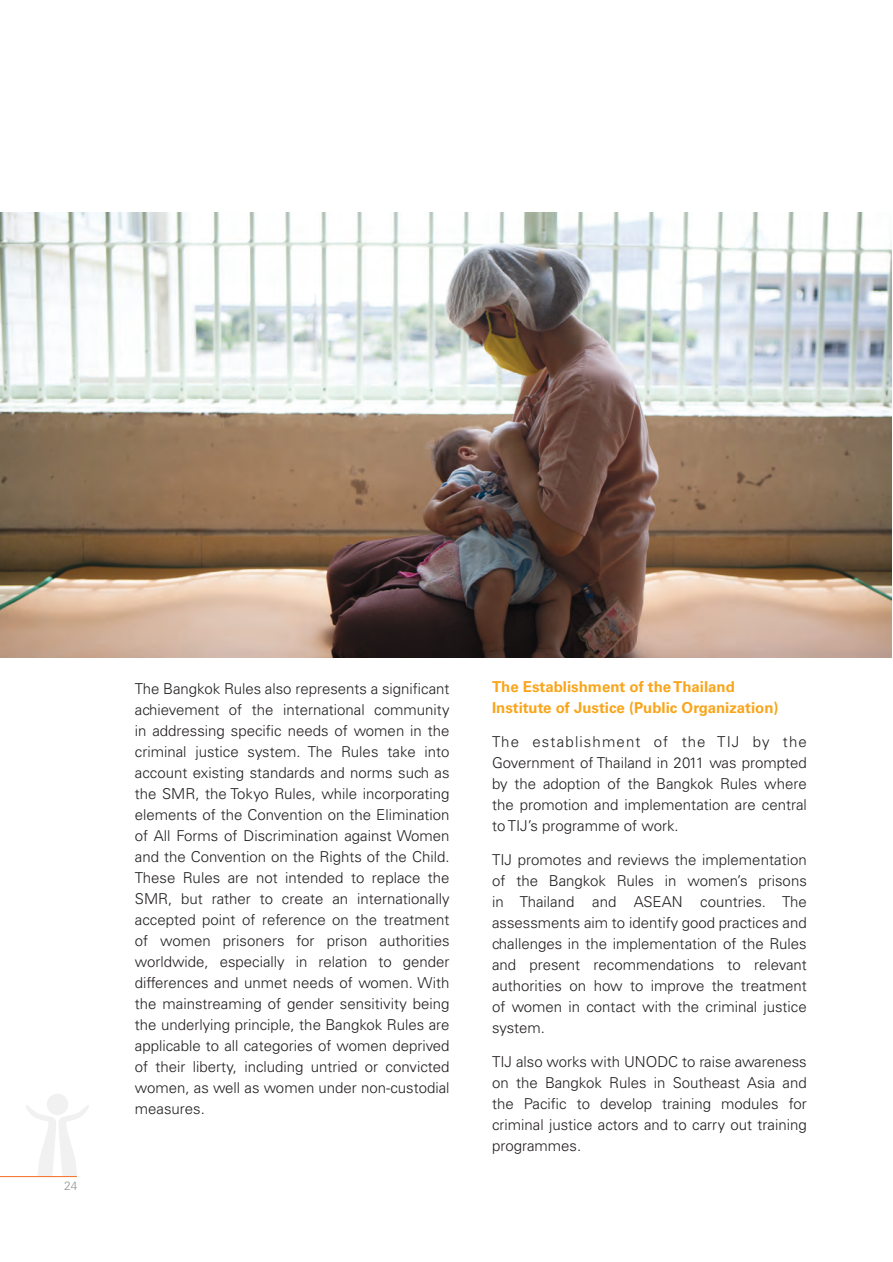
<style>
.page{position:relative;width:893px;height:1262px;background:#fff}
.page>*{position:absolute;margin:0;border:0;box-sizing:border-box;transform-origin:0 0}
.t1{font:300 15px/21px "Univers";color:#231f20;text-align:justify}
.t2{font:700 15px/21px "Univers";color:#f9a51b}
.t3{font:300 12px "Univers";color:#939598}
</style>
<div class="page">
<svg style="left:26px;top:1105px;width:63px;height:71px"></svg>
<div style="left:47px;top:1094px;width:21px;height:21px;background:#f1f1f2;border-radius:50%"></div>
<hr style="left:0;top:1176px;width:77px;height:1px;background:#f36e21">
<img style="left:0;top:212px;width:892px;height:446px">
<p class="t3" style="left:64px;top:1179px;width:15px">24</p>
<p class="t1" style="left:135px;top:678px;width:316px">The Bangkok Rules also represents a significant achievement of the international community in addressing specific needs of women in the criminal justice system. The Rules take into account existing standards and norms such as the SMR, the Tokyo Rules, while incorporating elements of the Convention on the Elimination of All Forms of Discrimination against Women and the Convention on the Rights of the Child.<br>These Rules are not intended to replace the SMR, but rather to create an internationally accepted point of reference on the treatment of women prisoners for prison authorities worldwide, especially in relation to gender differences and unmet needs of women. With the mainstreaming of gender sensitivity being the underlying principle, the Bangkok Rules are applicable to all categories of women deprived of their liberty, including untried or convicted women, as well as women under non-custodial measures.</p>
<p class="t2" style="left:492px;top:677px;width:288px">The Establishment of the Thailand<br>Institute of Justice (Public Organization)</p>
<p class="t1" style="left:492px;top:731px;width:316px">The establishment of the TIJ by the Government of Thailand in 2011 was prompted by the adoption of the Bangkok Rules where the promotion and implementation are central to TIJ’s programme of work.</p>
<p class="t1" style="left:492px;top:849px;width:316px">TIJ promotes and reviews the implementation of the Bangkok Rules in women’s prisons in Thailand and ASEAN countries. The assessments aim to identify good practices and challenges in the implementation of the Rules and present recommendations to relevant authorities on how to improve the treatment of women in contact with the criminal justice system.</p>
<p class="t1" style="left:492px;top:1051px;width:316px">TIJ also works with UNODC to raise awareness on the Bangkok Rules in Southeast Asia and the Pacific to develop training modules for criminal justice actors and to carry out training programmes.</p>
</div>
